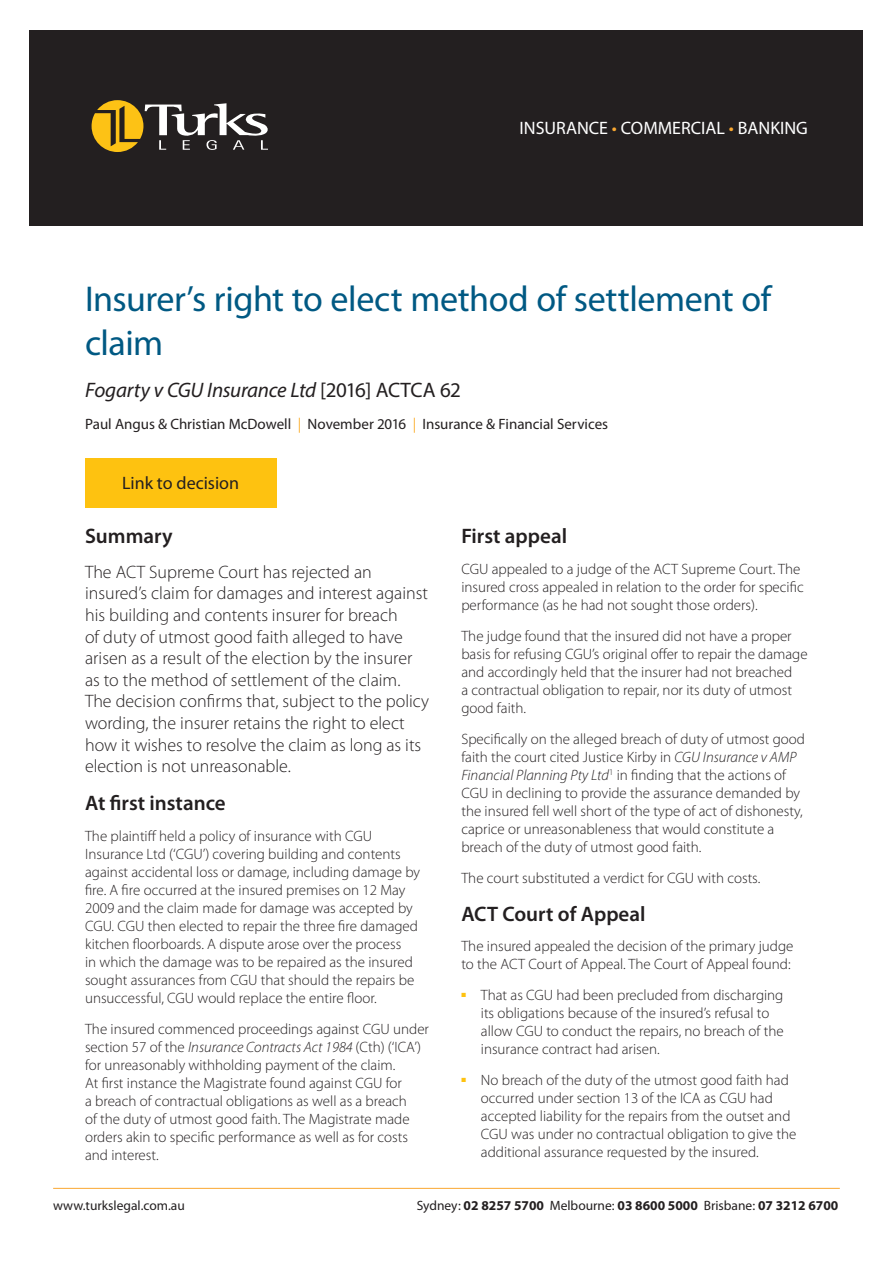
<style>
.page{position:relative;width:893px;height:1263px;background:#fff}
.page>*{position:absolute;margin:0;border:0;box-sizing:border-box;transform-origin:0 0}
.TurkAlert_body_text{font:36px/43.2px "Myriad Pro";letter-spacing:-.01em;color:#005983}
.t1{font:600 21px "Myriad Pro";color:#231f20}
.t2{font:italic 21px "Myriad Pro";letter-spacing:-.015em;color:#231f20}
.t3{font:300 18px/21.6px "Myriad Pro";color:#231f20}
.t4{font:18px "Myriad Pro";color:#fff}
.t5{font:18px "Myriad Pro";color:#231f20}
.t6{font:300 15px/18px "Myriad Pro";color:#231f20}
.t7{font:15px "Myriad Pro";color:#231f20}
.t8{font:700 13.5px "Myriad Pro";color:#231f20}
.t9{font:13.5px "Myriad Pro";color:#231f20}
.s1{color:#faa831}
.s2{font-style:normal}
.s3{color:#fbb033}
.s4{font-style:italic}
.s5{font-weight:400}
</style>
<div class="page">
<div style="left:85px;top:458px;width:191px;height:50px;background:#fec210"></div>
<div style="left:30px;top:30px;width:833px;height:195px;background:#231f20"></div>
<hr style="left:53px;top:1188px;width:787px;height:1px;background:#faa831">
<svg style="left:92px;top:100px;width:176px;height:52px"></svg>
<p class="t4" style="left:520px;top:118px;width:290px">INSURANCE <span class="s1">•</span> COMMERCIAL <span class="s1">•</span> BANKING</p>
<p class="TurkAlert_body_text" style="left:85px;top:278px;width:688px">Insurer’s right to elect method of settlement of claim</p>
<p class="t2" style="left:85px;top:377px;width:377px">Fogarty v CGU Insurance Ltd <span class="s2">[2016] ACTCA 62</span></p>
<p class="t7" style="left:85px;top:416px;width:525px">Paul Angus &amp; Christian McDowell <span class="s3">|</span> November 2016 <span class="s3">|</span> Insurance &amp; Financial Services</p>
<p class="t5" style="left:122px;top:473px;width:119px">Link to decision</p>
<p class="t1" style="left:85px;top:523px;width:89px">Summary</p>
<p class="t3" style="left:85px;top:561px;width:346px">The ACT Supreme Court has rejected an insured’s claim for damages and interest against his building and contents insurer for breach<br>of duty of utmost good faith alleged to have arisen as a result of the election by the insurer as to the method of settlement of the claim.<br>The decision confirms that, subject to the policy wording, the insurer retains the right to elect how it wishes to resolve the claim as long as its election is not unreasonable.</p>
<p class="t1" style="left:85px;top:790px;width:142px">At first instance</p>
<p class="t6" style="left:85px;top:827px;width:337px">The plaintiff held a policy of insurance with CGU Insurance Ltd (‘CGU’) covering building and contents against accidental loss or damage, including damage by fire. A fire occurred at the insured premises on 12 May 2009 and the claim made for damage was accepted by CGU. CGU then elected to repair the three fire damaged kitchen floorboards. A dispute arose over the process<br>in which the damage was to be repaired as the insured sought assurances from CGU that should the repairs be unsuccessful, CGU would replace the entire floor.</p>
<p class="t6" style="left:85px;top:1019px;width:346px">The insured commenced proceedings against CGU under section 57 of the <span class="s4">Insurance Contracts Act 1984</span> (Cth) (‘ICA’) for unreasonably withholding payment of the claim.<br>At first instance the Magistrate found against CGU for<br>a breach of contractual obligations as well as a breach<br>of the duty of utmost good faith. The Magistrate made orders akin to specific performance as well as for costs and interest.</p>
<p class="t1" style="left:461px;top:523px;width:107px">First appeal</p>
<p class="t6" style="left:461px;top:560px;width:344px">CGU appealed to a judge of the ACT Supreme Court. The insured cross appealed in relation to the order for specific performance (as he had not sought those orders).</p>
<p class="t6" style="left:461px;top:627px;width:348px">The judge found that the insured did not have a proper basis for refusing CGU’s original offer to repair the damage and accordingly held that the insurer had not breached<br>a contractual obligation to repair, nor its duty of utmost good faith.</p>
<p class="t6" style="left:461px;top:730px;width:345px">Specifically on the alleged breach of duty of utmost good faith the court cited Justice Kirby in <span class="s4">CGU Insurance v AMP Financial Planning Pty Ltd</span><sup>1</sup> in finding that the actions of CGU in declining to provide the assurance demanded by the insured fell well short of the type of act of dishonesty, caprice or unreasonableness that would constitute a breach of the duty of utmost good faith.</p>
<p class="t6" style="left:461px;top:868px;width:300px">The court substituted a verdict for CGU with costs.</p>
<p class="t1" style="left:461px;top:900px;width:186px">ACT Court of Appeal</p>
<p class="t6" style="left:461px;top:937px;width:334px">The insured appealed the decision of the primary judge to the ACT Court of Appeal. The Court of Appeal found:</p>
<p class="t6" style="left:481px;top:986px;width:304px;text-indent:-20px"><sup>■</sup> That as CGU had been precluded from discharging its obligations because of the insured’s refusal to allow CGU to conduct the repairs, no breach of the insurance contract had arisen.</p>
<p class="t6" style="left:481px;top:1071px;width:317px;text-indent:-20px"><sup>■</sup> No breach of the duty of the utmost good faith had occurred under section 13 of the ICA as CGU had accepted liability for the repairs from the outset and CGU was under no contractual obligation to give the additional assurance requested by the insured.</p>
<p class="t9" style="left:53px;top:1198px;width:133px">www.turkslegal.com.au</p>
<p class="t8" style="left:417px;top:1196px;width:423px"><span class="s5">Sydney:</span> 02 8257 5700 <span class="s5">Melbourne:</span> 03 8600 5000 <span class="s5">Brisbane:</span> 07 3212 6700</p>
</div>
